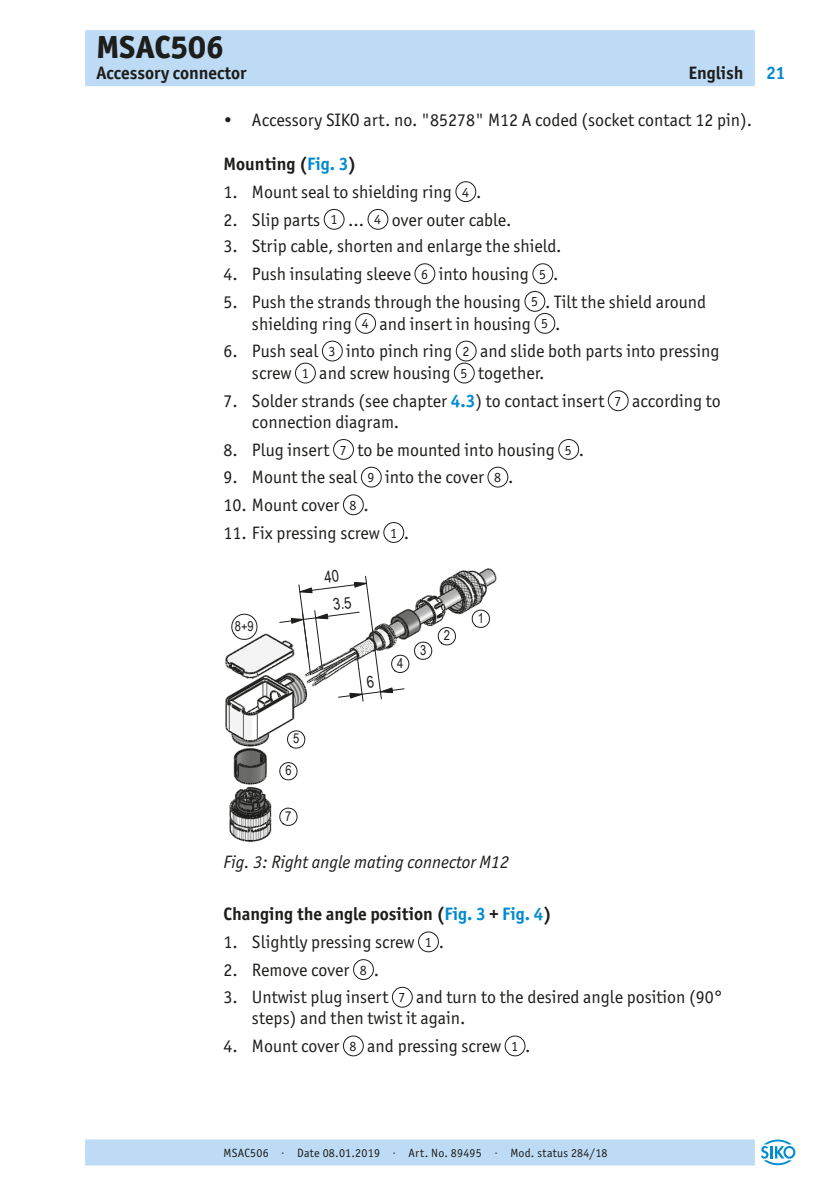
<style>
.page{position:relative;width:840px;height:1191px;background:#fff}
.page>*{position:absolute;margin:0;border:0;box-sizing:border-box;transform-origin:0 0}
.t1{font:800 32px "Officina Sans ITC Pro";color:#1d1d1b}
.t2{font:18px/21px "Officina Sans ITC Pro";color:#1d1d1b}
._02__Ueberschrift{font:700 18px "Officina Sans ITC Pro";color:#1d1d1b}
.t3{font:italic 18px "Officina Sans ITC Pro";color:#1d1d1b}
.t4{font:700 18px "Officina Sans ITC Pro";color:#008bd2}
.t5{font:14px "Officina Sans ITC Pro";color:#1d1d1b}
.t6{font:13.6px "Arial Narrow";color:#1d1d1b}
.t7{font:12px "Officina Sans ITC Pro";letter-spacing:.02em;color:#1d1d1b}
.s1{color:#008bd2}
.s2{font-weight:700;color:#008bd2}
</style>
<div class="page">
<div style="left:85px;top:30px;width:669px;height:56px;background:#bddbf5"></div>
<div style="left:85px;top:1139px;width:669px;height:26px;background:#bddbf5"></div>
<svg style="left:761px;top:1139px;width:33px;height:26px"></svg>
<div style="left:455px;top:181px;width:21px;height:21px;border:1px solid #1d1d1b;border-radius:50%"></div>
<div style="left:324px;top:209px;width:20px;height:20px;border:1px solid #1d1d1b;border-radius:50%"></div>
<div style="left:367px;top:209px;width:21px;height:20px;border:1px solid #1d1d1b;border-radius:50%"></div>
<div style="left:414px;top:263px;width:21px;height:21px;border:1px solid #1d1d1b;border-radius:50%"></div>
<div style="left:532px;top:263px;width:20px;height:21px;border:1px solid #1d1d1b;border-radius:50%"></div>
<div style="left:524px;top:291px;width:20px;height:20px;border:1px solid #1d1d1b;border-radius:50%"></div>
<div style="left:355px;top:313px;width:20px;height:20px;border:1px solid #1d1d1b;border-radius:50%"></div>
<div style="left:534px;top:313px;width:20px;height:20px;border:1px solid #1d1d1b;border-radius:50%"></div>
<div style="left:322px;top:341px;width:20px;height:20px;border:1px solid #1d1d1b;border-radius:50%"></div>
<div style="left:456px;top:341px;width:20px;height:20px;border:1px solid #1d1d1b;border-radius:50%"></div>
<div style="left:295px;top:363px;width:20px;height:20px;border:1px solid #1d1d1b;border-radius:50%"></div>
<div style="left:454px;top:363px;width:20px;height:20px;border:1px solid #1d1d1b;border-radius:50%"></div>
<div style="left:607px;top:390px;width:21px;height:21px;border:1px solid #1d1d1b;border-radius:50%"></div>
<div style="left:333px;top:439px;width:20px;height:20px;border:1px solid #1d1d1b;border-radius:50%"></div>
<div style="left:558px;top:439px;width:20px;height:20px;border:1px solid #1d1d1b;border-radius:50%"></div>
<div style="left:361px;top:467px;width:20px;height:20px;border:1px solid #1d1d1b;border-radius:50%"></div>
<div style="left:487px;top:467px;width:21px;height:20px;border:1px solid #1d1d1b;border-radius:50%"></div>
<div style="left:343px;top:494px;width:20px;height:21px;border:1px solid #1d1d1b;border-radius:50%"></div>
<div style="left:383px;top:522px;width:21px;height:20px;border:1px solid #1d1d1b;border-radius:50%"></div>
<img style="left:225px;top:568px;width:272px;height:275px">
<svg style="left:279px;top:808px;width:18px;height:17px"></svg>
<svg style="left:471px;top:610px;width:18px;height:18px"></svg>
<svg style="left:287px;top:730px;width:18px;height:18px"></svg>
<svg style="left:279px;top:762px;width:18px;height:18px"></svg>
<svg style="left:231px;top:614px;width:26px;height:26px"></svg>
<div style="left:418px;top:931px;width:20px;height:21px;border:1px solid #1d1d1b;border-radius:50%"></div>
<div style="left:353px;top:959px;width:20px;height:20px;border:1px solid #1d1d1b;border-radius:50%"></div>
<div style="left:392px;top:987px;width:20px;height:20px;border:1px solid #1d1d1b;border-radius:50%"></div>
<div style="left:343px;top:1035px;width:20px;height:21px;border:1px solid #1d1d1b;border-radius:50%"></div>
<div style="left:504px;top:1035px;width:21px;height:21px;border:1px solid #1d1d1b;border-radius:50%"></div>
<svg style="left:279px;top:570px;width:176px;height:131px"></svg>
<h1 class="t1" style="left:96px;top:26px;width:128px">MSAC506</h1>
<p class="_02__Ueberschrift" style="left:96px;top:62px;width:151px">Accessory connector</p>
<p class="_02__Ueberschrift" style="left:688px;top:62px;width:57px">English</p>
<p class="t2" style="left:223px;top:110px;width:529px">• Accessory SIKO art. no. "85278" M12 A coded (socket contact 12 pin).</p>
<p class="_02__Ueberschrift" style="left:223px;top:153px;width:134px">Mounting (<span class="s1">Fig. 3</span>)</p>
<p class="t2" style="left:223px;top:181px;width:230px">1. Mount seal to shielding ring</p>
<p class="t5" style="left:462px;top:184px;width:8px">4</p>
<p class="t2" style="left:476px;top:181px;width:7px">.</p>
<p class="t2" style="left:223px;top:209px;width:98px">2. Slip parts</p>
<p class="t5" style="left:330px;top:211px;width:8px">1</p>
<p class="t2" style="left:348px;top:209px;width:17px">...</p>
<p class="t5" style="left:374px;top:211px;width:8px">4</p>
<p class="t2" style="left:391px;top:209px;width:121px">over outer cable.</p>
<p class="t2" style="left:223px;top:235px;width:339px">3. Strip cable, shorten and enlarge the shield.</p>
<p class="t2" style="left:223px;top:263px;width:189px">4. Push insulating sleeve</p>
<p class="t5" style="left:421px;top:266px;width:8px">6</p>
<p class="t2" style="left:438px;top:263px;width:92px">into housing</p>
<p class="t5" style="left:538px;top:266px;width:8px">5</p>
<p class="t2" style="left:552px;top:263px;width:7px">.</p>
<p class="t2" style="left:223px;top:291px;width:299px">5. Push the strands through the housing</p>
<p class="t5" style="left:531px;top:293px;width:8px">5</p>
<p class="t2" style="left:544px;top:291px;width:163px">. Tilt the shield around</p>
<p class="t2" style="left:252px;top:313px;width:101px">shielding ring</p>
<p class="t5" style="left:361px;top:315px;width:8px">4</p>
<p class="t2" style="left:379px;top:313px;width:153px">and insert in housing</p>
<p class="t5" style="left:541px;top:315px;width:8px">5</p>
<p class="t2" style="left:554px;top:313px;width:7px">.</p>
<p class="t2" style="left:223px;top:340px;width:96px">6. Push seal</p>
<p class="t5" style="left:328px;top:343px;width:8px">3</p>
<p class="t2" style="left:346px;top:340px;width:107px">into pinch ring</p>
<p class="t5" style="left:462px;top:343px;width:8px">2</p>
<p class="t2" style="left:480px;top:340px;width:241px">and slide both parts into pressing</p>
<p class="t2" style="left:252px;top:362px;width:41px">screw</p>
<p class="t5" style="left:301px;top:365px;width:8px">1</p>
<p class="t2" style="left:319px;top:362px;width:132px">and screw housing</p>
<p class="t5" style="left:460px;top:365px;width:8px">5</p>
<p class="t2" style="left:478px;top:362px;width:68px">together.</p>
<p class="t2" style="left:223px;top:390px;width:382px">7. Solder strands (see chapter <span class="s2">4.3</span>) to contact insert</p>
<p class="t5" style="left:614px;top:393px;width:8px">7</p>
<p class="t2" style="left:631px;top:390px;width:90px">according to</p>
<p class="t2" style="left:252px;top:411px;width:149px">connection diagram.</p>
<p class="t2" style="left:223px;top:439px;width:107px">8. Plug insert</p>
<p class="t5" style="left:339px;top:441px;width:8px">7</p>
<p class="t2" style="left:357px;top:439px;width:199px">to be mounted into housing</p>
<p class="t5" style="left:564px;top:441px;width:8px">5</p>
<p class="t2" style="left:578px;top:439px;width:7px">.</p>
<p class="t2" style="left:223px;top:466px;width:135px">9. Mount the seal</p>
<p class="t5" style="left:367px;top:469px;width:8px">9</p>
<p class="t2" style="left:385px;top:466px;width:100px">into the cover</p>
<p class="t5" style="left:494px;top:469px;width:8px">8</p>
<p class="t2" style="left:508px;top:466px;width:7px">.</p>
<p class="t2" style="left:223px;top:494px;width:117px">10. Mount cover</p>
<p class="t5" style="left:349px;top:497px;width:8px">8</p>
<p class="t2" style="left:363px;top:494px;width:7px">.</p>
<p class="t2" style="left:223px;top:522px;width:158px">11. Fix pressing screw</p>
<p class="t5" style="left:390px;top:524px;width:8px">1</p>
<p class="t2" style="left:404px;top:522px;width:7px">.</p>
<p class="t4" style="left:765px;top:62px;width:21px">21</p>
<p class="t6" style="left:235px;top:616px;width:20px">8+9</p>
<p class="t6" style="left:293px;top:728px;width:8px">5</p>
<p class="t6" style="left:285px;top:760px;width:8px">6</p>
<p class="t6" style="left:285px;top:806px;width:8px">7</p>
<p class="t6" style="left:397px;top:653px;width:8px">4</p>
<p class="t6" style="left:420px;top:640px;width:8px">3</p>
<p class="t6" style="left:443px;top:625px;width:8px">2</p>
<p class="t6" style="left:477px;top:608px;width:8px">1</p>
<p class="t3" style="left:223px;top:851px;width:287px">Fig. 3: Right angle mating connector M12</p>
<p class="_02__Ueberschrift" style="left:223px;top:903px;width:329px">Changing the angle position (<span class="s1">Fig. 3</span> + <span class="s1">Fig. 4</span>)</p>
<p class="t2" style="left:223px;top:931px;width:192px">1. Slightly pressing screw</p>
<p class="t5" style="left:424px;top:934px;width:8px">1</p>
<p class="t2" style="left:438px;top:931px;width:7px">.</p>
<p class="t2" style="left:223px;top:959px;width:127px">2. Remove cover</p>
<p class="t5" style="left:359px;top:961px;width:8px">8</p>
<p class="t2" style="left:373px;top:959px;width:7px">.</p>
<p class="t2" style="left:223px;top:986px;width:166px">3. Untwist plug insert</p>
<p class="t5" style="left:398px;top:989px;width:8px">7</p>
<p class="t2" style="left:252px;top:986px;width:472px;text-indent:164px">and turn to the desired angle position (90° steps) and then twist it again.</p>
<p class="t2" style="left:223px;top:1035px;width:117px">4. Mount cover</p>
<p class="t5" style="left:349px;top:1038px;width:8px">8</p>
<p class="t2" style="left:367px;top:1035px;width:135px">and pressing screw</p>
<p class="t5" style="left:511px;top:1038px;width:8px">1</p>
<p class="t2" style="left:525px;top:1035px;width:7px">.</p>
<p class="t7" style="left:223px;top:1145px;width:385px">MSAC506 · Date 08.01.2019 · Art. No. 89495 · Mod. status 284/18</p>
</div>
